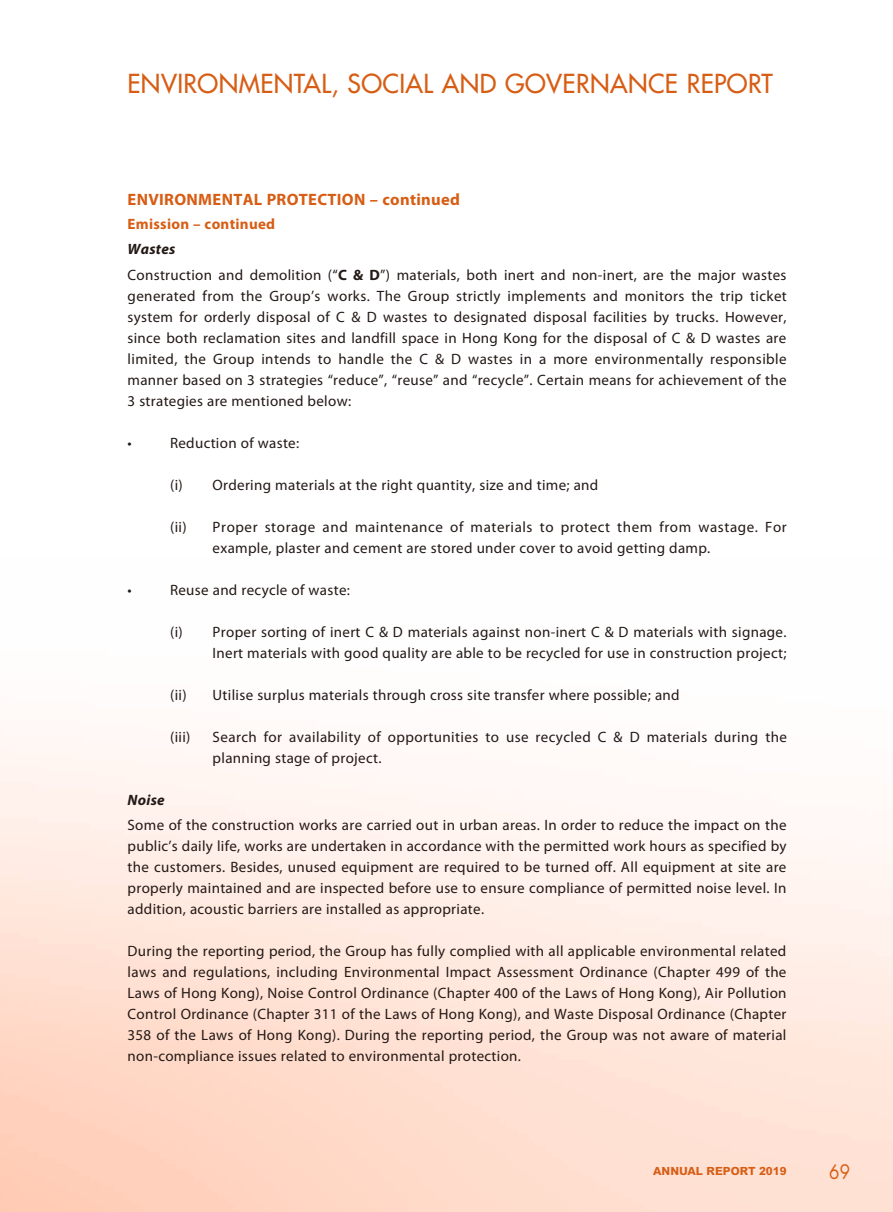
<style>
.page{position:relative;width:893px;height:1212px;background:#fff}
.page>*{position:absolute;margin:0;border:0;box-sizing:border-box;transform-origin:0 0}
.t1{font:500 25.5px "Futura Std";letter-spacing:.015em;color:#d75d14}
.t2{font:19.5px "Futura Std";color:#d75d14;scale:.86 1}
.t3{font:700 16.5px "Myriad Pro";letter-spacing:.02em;color:#d75d14}
.t4{font:15px/21px "Myriad Pro";letter-spacing:.02em;color:#231916;text-align:justify}
.t5{font:15px/21px "Myriad Pro";letter-spacing:.04em;color:#231916}
.t6{font:700 15px "Myriad Pro";letter-spacing:.02em;color:#d75d14}
.t7{font:italic 700 15px "Myriad Pro";letter-spacing:.02em;color:#231916}
.t8{font:800 11.25px "Arial MT Std";color:#d75d14}
.s1{font-weight:700;font-style:italic}
.s2{font-weight:700}
</style>
<div class="page">
<h1 class="t1" style="left:128px;top:68px;width:647px">ENVIRONMENTAL, SOCIAL AND GOVERNANCE REPORT</h1>
<p class="t3" style="left:128px;top:189px;width:334px">ENVIRONMENTAL PROTECTION – continued</p>
<p class="t6" style="left:128px;top:214px;width:149px">Emission – continued</p>
<p class="t4" style="left:128px;top:237px;width:660px;line-height:25.2px"><span class="s1">Wastes<br></span>Construction and demolition (“<span class="s2">C &amp; D</span>”) materials, both inert and non-inert, are the major wastes</p>
<p class="t4" style="left:128px;top:285px;width:661px">generated from the Group’s works. The Group strictly implements and monitors the trip ticket system for orderly disposal of C &amp; D wastes to designated disposal facilities by trucks. However, since both reclamation sites and landfill space in Hong Kong for the disposal of C &amp; D wastes are limited, the Group intends to handle the C &amp; D wastes in a more environmentally responsible manner based on 3 strategies “reduce”, “reuse” and “recycle”. Certain means for achievement of the 3 strategies are mentioned below:</p>
<p class="t4" style="left:128px;top:432px;width:6px">•</p>
<p class="t4" style="left:170px;top:432px;width:131px">Reduction of waste:</p>
<p class="t4" style="left:170px;top:474px;width:430px">(i) Ordering materials at the right quantity, size and time; and</p>
<p class="t5" style="left:213px;top:516px;width:576px;text-indent:-43px">(ii) Proper storage and maintenance of materials to protect them from wastage. For example, plaster and cement are stored under cover to avoid getting damp.</p>
<p class="t4" style="left:128px;top:579px;width:6px">•</p>
<p class="t4" style="left:170px;top:579px;width:181px">Reuse and recycle of waste:</p>
<p class="t4" style="left:170px;top:621px;width:618px;text-align:right">(i) Proper sorting of inert C &amp; D materials against non-inert C &amp; D materials with signage.<br>Inert materials with good quality are able to be recycled for use in construction project;</p>
<p class="t4" style="left:170px;top:684px;width:511px">(ii) Utilise surplus materials through cross site transfer where possible; and</p>
<p class="t4" style="left:170px;top:726px;width:22px">(iii)</p>
<p class="t4" style="left:213px;top:726px;width:576px">Search for availability of opportunities to use recycled C &amp; D materials during the planning stage of project.</p>
<p class="t7" style="left:128px;top:790px;width:39px">Noise</p>
<p class="t4" style="left:128px;top:814px;width:660px">Some of the construction works are carried out in urban areas. In order to reduce the impact on the public’s daily life, works are undertaken in accordance with the permitted work hours as specified by the customers. Besides, unused equipment are required to be turned off. All equipment at site are properly maintained and are inspected before use to ensure compliance of permitted noise level. In addition, acoustic barriers are installed as appropriate.</p>
<p class="t4" style="left:128px;top:940px;width:660px">During the reporting period, the Group has fully complied with all applicable environmental related laws and regulations, including Environmental Impact Assessment Ordinance (Chapter 499 of the Laws of Hong Kong), Noise Control Ordinance (Chapter 400 of the Laws of Hong Kong), Air Pollution Control Ordinance (Chapter 311 of the Laws of Hong Kong), and Waste Disposal Ordinance (Chapter 358 of the Laws of Hong Kong). During the reporting period, the Group was not aware of material non-compliance issues related to environmental protection.</p>
<p class="t8" style="left:653px;top:1164px;width:135px">ANNUAL REPORT 2019</p>
<h2 class="t2" style="left:829px;top:1159px;width:26px">69</h2>
</div>
